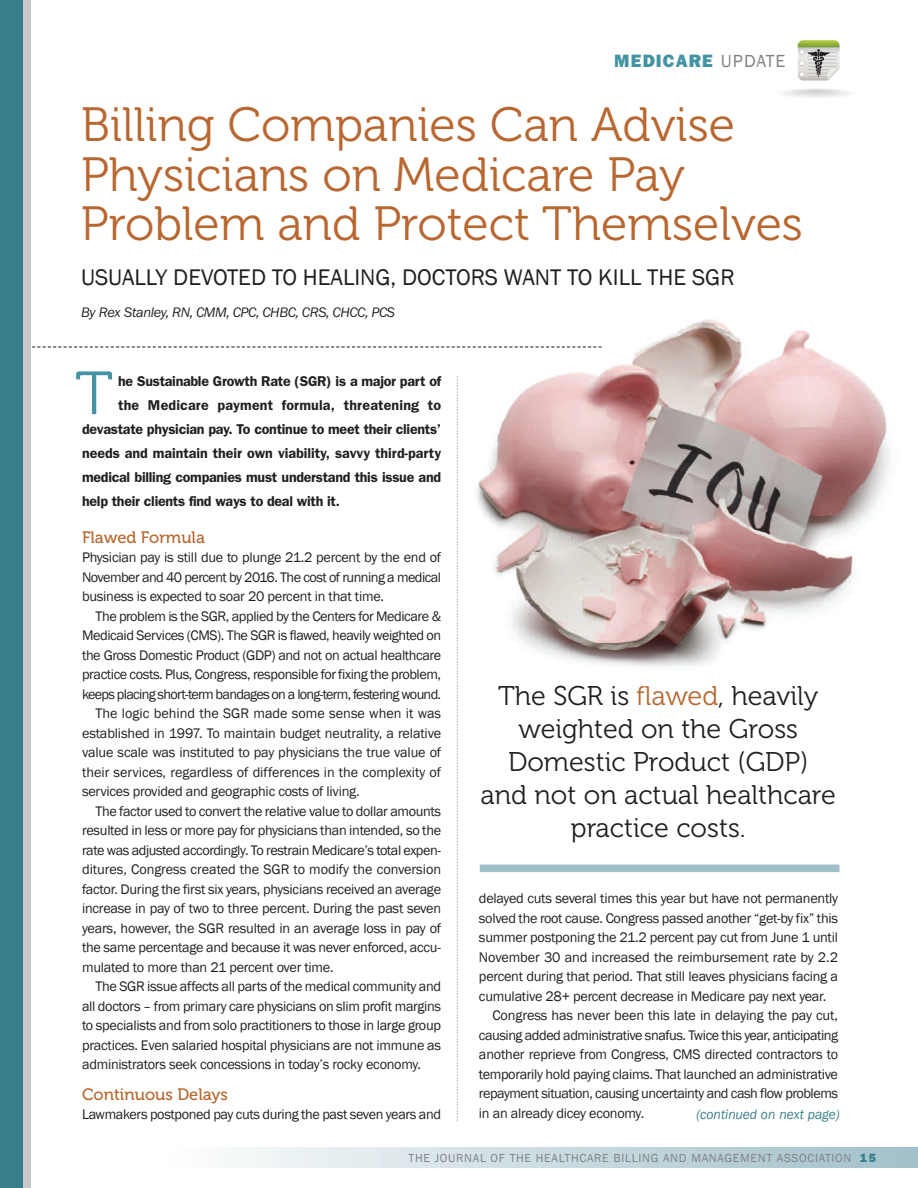
<style>
.page{position:relative;width:918px;height:1188px;background:#fff}
.page>*{position:absolute;margin:0;border:0;box-sizing:border-box;transform-origin:0 0}
.t1{font:60.75px "Museo 300";color:#4293a3}
.t2{font:48px/49.5px "Museo 300";color:#b96730}
.t3{font:27px/33px "Museo 300";color:#231f20;text-align:center}
.t4{font:23.25px "Franklin Gothic";color:#231f20}
.t5{font:800 18px "Franklin Gothic";letter-spacing:.06em;color:#4293a3}
.t6{font:16.5px "Museo 500";color:#b96730}
.t7{font:14.25px/19.5px "Franklin Gothic";letter-spacing:-.025em;color:#231f20;text-align:justify}
.t8{font:600 14.25px "Franklin Gothic";letter-spacing:-.02em;color:#231f20}
.t9{font:14.25px "Franklin Gothic";letter-spacing:-.005em;color:#231f20}
.t10{font:14.25px "Franklin Gothic";color:#231f20}
.t11{font:italic 14.25px "Franklin Gothic";letter-spacing:-.025em;color:#231f20}
.t12{font:600 14.25px "Franklin Gothic";letter-spacing:.01em;color:#231f20}
.t13{font:italic 14.25px "Franklin Gothic";color:#367e8a;scale:.95 1}
.t14{font:12px "Franklin Gothic";letter-spacing:.06em;color:#808285}
.s1{font-weight:400;color:#808285}
.s2{color:#b96730}
.s3{font-weight:800;color:#367e8a}
</style>
<div class="page">
<div style="left:164px;top:1148px;width:754px;height:20px;background:linear-gradient(to right,#fcfdfd,#a0bfc9)"></div>
<div style="left:0;top:0;width:30px;height:1188px;background:#c7c8ca"></div>
<svg style="left:457px;top:376px;width:1px;height:745px"></svg>
<div style="left:0;top:0;width:22px;height:1188px;background:#367e8a"></div>
<div style="left:480px;top:865px;width:359px;height:7px;background:#a0bfc9"></div>
<img style="left:475px;top:319px;width:415px;height:348px">
<div style="left:778px;top:89px;width:76px;height:9px;background:#fbfbfc;border-radius:50%"></div>
<div style="left:779px;top:89px;width:75px;height:9px;background:#fafafa;border-radius:50%"></div>
<div style="left:782px;top:89px;width:69px;height:8px;background:#f6f7f7;border-radius:50%"></div>
<div style="left:782px;top:89px;width:68px;height:8px;background:#f5f6f7;border-radius:50%"></div>
<div style="left:785px;top:89px;width:63px;height:8px;background:#f1f3f4;border-radius:50%"></div>
<div style="left:788px;top:89px;width:56px;height:7px;background:#edefef;border-radius:50%"></div>
<div style="left:789px;top:89px;width:55px;height:7px;background:#edeeef;border-radius:50%"></div>
<div style="left:792px;top:89px;width:49px;height:7px;background:#eaeaeb;border-radius:50%"></div>
<div style="left:792px;top:89px;width:48px;height:6px;background:#e9eaeb;border-radius:50%"></div>
<div style="left:794px;top:90px;width:45px;height:5px;background:#e6e7e8;border-radius:50%"></div>
<hr style="left:797px;top:90px;width:38px;height:4px;background:#e2e3e5;border-radius:50%">
<hr style="left:801px;top:90px;width:31px;height:4px;background:#dfdfe1;border-radius:50%">
<hr style="left:804px;top:90px;width:25px;height:3px;background:#dbdcde;border-radius:50%">
<hr style="left:807px;top:90px;width:18px;height:3px;background:#d7d8da;border-radius:50%">
<svg style="left:798px;top:40px;width:42px;height:40px"></svg>
<svg style="left:32px;top:346px;width:570px;height:2px"></svg>
<img style="left:807px;top:49px;width:23px;height:28px">
<p class="t5" style="left:614px;top:50px;width:173px">MEDICARE <span class="s1">Update</span></p>
<h2 class="t2" style="left:81px;top:104px;width:724px">Billing Companies Can Advise<br>Physicians on Medicare Pay<br>Problem and Protect Themselves</h2>
<h3 class="t4" style="left:81px;top:264px;width:655px">UsUally devoted to healing, doctors want to kill the sgr</h3>
<p class="t11" style="left:81px;top:307px;width:316px">By Rex Stanley, RN, CMM, CPC, CHBC, CRS, CHCC, PCS</p>
<h1 class="t1" style="left:75px;top:371px;width:39px">T</h1>
<p class="t8" style="left:118px;top:373px;width:325px">he Sustainable Growth Rate (SGR) is a major part of</p>
<p class="t12" style="left:118px;top:397px;width:325px">the Medicare payment formula, threatening to</p>
<p class="t8" style="left:82px;top:421px;width:361px">devastate physician pay. To continue to meet their clients’</p>
<p class="t8" style="left:82px;top:445px;width:361px">needs and maintain their own viability, savvy third-party</p>
<p class="t8" style="left:82px;top:469px;width:361px">medical billing companies must understand this issue and</p>
<p class="t8" style="left:82px;top:493px;width:259px">help their clients find ways to deal with it.</p>
<p class="t6" style="left:82px;top:531px;width:124px">Flawed Formula</p>
<p class="t7" style="left:82px;top:547px;width:361px">physician pay is still due to plunge 21.2 percent by the end of november and 40 percent by 2016. the cost of running a medical business is expected to soar 20 percent in that time.</p>
<p class="t7" style="left:96px;top:606px;width:347px">the problem is the sgr, applied by the centers for Medicare &amp;</p>
<p class="t7" style="left:82px;top:625px;width:361px">Medicaid services (cMs). the sgr is flawed, heavily weighted on</p>
<p class="t7" style="left:82px;top:645px;width:361px">the gross domestic product (gdp) and not on actual healthcare</p>
<p class="t7" style="left:82px;top:664px;width:361px">practice costs. plus, congress, responsible for fixing the problem,</p>
<p class="t7" style="left:82px;top:684px;width:361px">keeps placing short-term bandages on a long-term, festering wound.</p>
<p class="t10" style="left:96px;top:705px;width:347px">the logic behind the sgr made some sense when it was</p>
<p class="t7" style="left:82px;top:723px;width:361px">established in 1997. to maintain budget neutrality, a relative</p>
<p class="t7" style="left:82px;top:742px;width:361px">value scale was instituted to pay physicians the true value of</p>
<p class="t7" style="left:82px;top:762px;width:361px">their services, regardless of differences in the complexity of</p>
<p class="t7" style="left:82px;top:781px;width:279px">services provided and geographic costs of living.</p>
<p class="t7" style="left:96px;top:801px;width:347px">the factor used to convert the relative value to dollar amounts</p>
<p class="t7" style="left:82px;top:820px;width:361px">resulted in less or more pay for physicians than intended, so the</p>
<p class="t7" style="left:82px;top:840px;width:360px">rate was adjusted accordingly. to restrain Medicare’s total expen-</p>
<p class="t9" style="left:82px;top:861px;width:361px">ditures, congress created the sgr to modify the conversion</p>
<p class="t7" style="left:82px;top:879px;width:361px">factor. during the first six years, physicians received an average</p>
<p class="t7" style="left:82px;top:898px;width:361px">increase in pay of two to three percent. during the past seven</p>
<p class="t7" style="left:82px;top:918px;width:361px">years, however, the sgr resulted in an average loss in pay of</p>
<p class="t7" style="left:82px;top:937px;width:360px">the same percentage and because it was never enforced, accu-</p>
<p class="t7" style="left:82px;top:957px;width:253px">mulated to more than 21 percent over time.</p>
<p class="t7" style="left:96px;top:976px;width:347px">the sgr issue affects all parts of the medical community and</p>
<p class="t7" style="left:82px;top:996px;width:361px">all doctors – from primary care physicians on slim profit margins</p>
<p class="t7" style="left:82px;top:1015px;width:361px">to specialists and from solo practitioners to those in large group</p>
<p class="t7" style="left:82px;top:1035px;width:361px">practices. even salaried hospital physicians are not immune as</p>
<p class="t7" style="left:82px;top:1054px;width:341px">administrators seek concessions in today’s rocky economy.</p>
<p class="t6" style="left:82px;top:1088px;width:148px">Continuous Delays</p>
<p class="t7" style="left:82px;top:1105px;width:361px">lawmakers postponed pay cuts during the past seven years and</p>
<h3 class="t3" style="left:481px;top:682px;width:357px">The SGR is <span class="s2">flawed</span>, heavily weighted on the Gross<br>Domestic Product (GDP)<br>and not on actual healthcare practice costs.</h3>
<p class="t7" style="left:479px;top:889px;width:361px">delayed cuts several times this year but have not permanently</p>
<p class="t7" style="left:479px;top:908px;width:361px">solved the root cause. congress passed another “get-by fix” this</p>
<p class="t7" style="left:479px;top:928px;width:361px">summer postponing the 21.2 percent pay cut from June 1 until</p>
<p class="t9" style="left:479px;top:949px;width:361px">november 30 and increased the reimbursement rate by 2.2</p>
<p class="t7" style="left:479px;top:967px;width:361px">percent during that period. that still leaves physicians facing a</p>
<p class="t7" style="left:479px;top:986px;width:349px">cumulative 28+ percent decrease in Medicare pay next year.</p>
<p class="t9" style="left:492px;top:1007px;width:347px">congress has never been this late in delaying the pay cut,</p>
<p class="t7" style="left:479px;top:1025px;width:361px">causing added administrative snafus. twice this year, anticipating</p>
<p class="t7" style="left:479px;top:1045px;width:361px">another reprieve from congress, cMs directed contractors to</p>
<p class="t7" style="left:479px;top:1064px;width:361px">temporarily hold paying claims. that launched an administrative</p>
<p class="t7" style="left:479px;top:1084px;width:361px">repayment situation, causing uncertainty and cash flow problems</p>
<p class="t7" style="left:479px;top:1103px;width:167px">in an already dicey economy.</p>
<p class="t13" style="left:696px;top:1109px;width:152px">(continued on next page)</p>
<p class="t14" style="left:409px;top:1151px;width:469px">the JoUrnal of the healthcare billing and ManageMent association <span class="s3">15</span></p>
</div>
